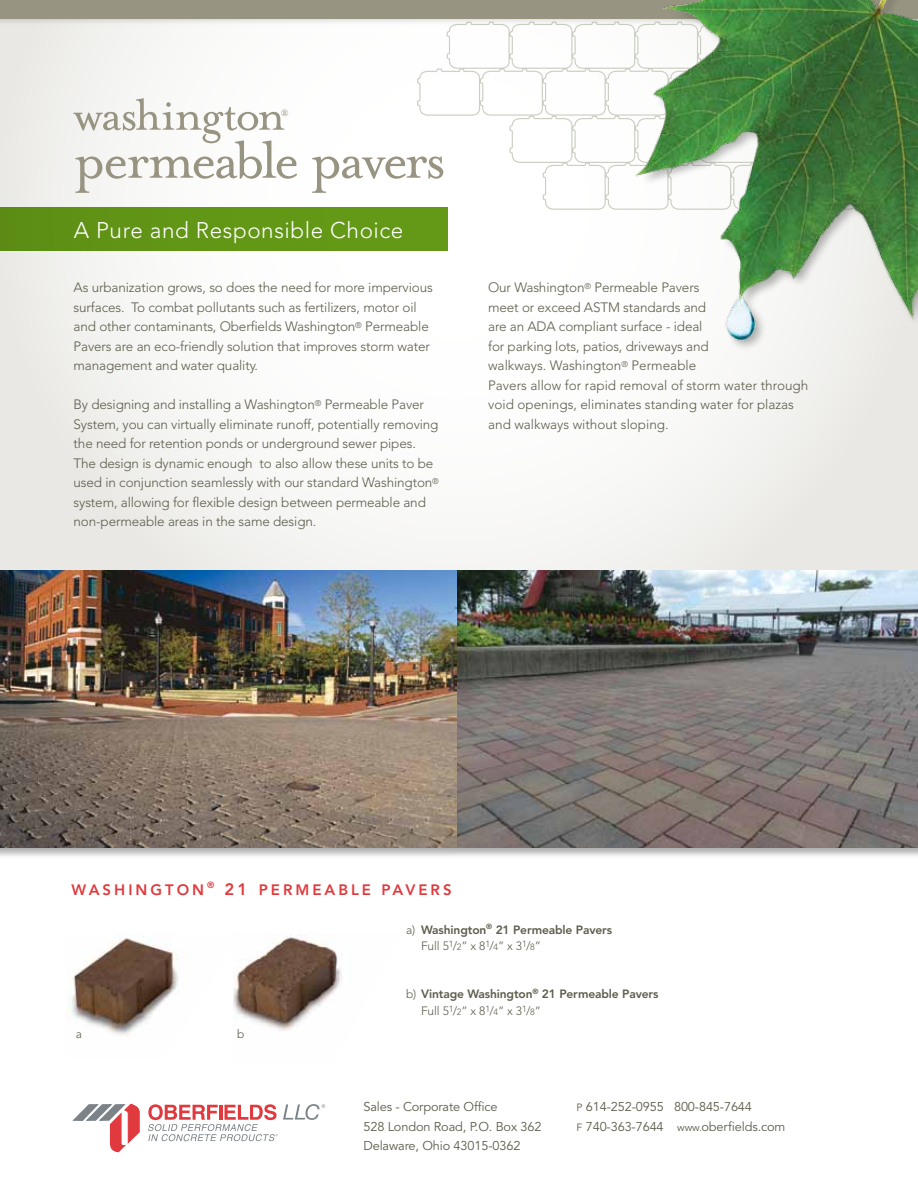
<style>
.page{position:relative;width:918px;height:1188px;background:#fff}
.page>*{position:absolute;margin:0;border:0;box-sizing:border-box;transform-origin:0 0}
.t1{font:60.6px "Mrs Eaves Roman";letter-spacing:-.04em;color:#989482}
.t2{font:51px "Mrs Eaves Roman";letter-spacing:-.02em;color:#989482}
.t3{font:300 22.5px "Avenir";letter-spacing:.025em;color:#fff}
.t4{font:800 15px "Avenir";letter-spacing:.2em;color:#e03a3e}
.t5{font:300 13.5px/19.5px "Avenir";letter-spacing:-.01em;color:#5d5c4b}
.t6{font:12.75px/19.5px "Avenir";letter-spacing:-.01em;color:#5d5c4b}
.t7{font:800 12px/16.5px "Avenir";letter-spacing:-.01em;color:#5d5c4b}
.t8{font:300 12px "Avenir";color:#5d5c4b}
.t9{font:10.5px "Mrs Eaves Roman";color:#989482}
.t10{font:800 9px "Avenir";color:#e03a3e}
.s1{font-size:16.5px}
.s2{font-weight:300}
.s3{font-weight:300;font-size:9px}
.s4{font-size:10.5px}
</style>
<div class="page">
<svg style="left:0;top:26px;width:918px;height:543px"></svg>
<svg style="left:446px;top:26px;width:179px;height:184px"></svg>
<svg style="left:417px;top:68px;width:64px;height:48px"></svg>
<img style="left:67px;top:934px;width:112px;height:103px">
<img style="left:233px;top:935px;width:109px;height:96px">
<svg style="left:72px;top:1103px;width:68px;height:50px"></svg>
<svg style="left:148px;top:1104px;width:177px;height:37px"></svg>
<div style="left:0;top:569px;width:918px;height:290px;background:#000;opacity:.32"></div>
<img style="left:0;top:570px;width:918px;height:278px">
<div style="left:0;top:0;width:918px;height:26px;background:#000;opacity:.27"></div>
<div style="left:0;top:0;width:918px;height:18px;background:#989482"></div>
<div style="left:0;top:207px;width:448px;height:43px;background:#649917"></div>
<img style="left:625px;top:0;width:293px;height:350px">
<h2 class="t2" style="left:74px;top:87px;width:213px">washington</h2>
<p class="t9" style="left:281px;top:107px;width:9px">®</p>
<h1 class="t1" style="left:74px;top:127px;width:373px">permeable pavers</h1>
<h3 class="t3" style="left:74px;top:217px;width:331px">A Pure and Responsible Choice</h3>
<p class="t5" style="left:74px;top:278px;width:361px">As urbanization grows, so does the need for more impervious surfaces. To combat pollutants such as fertilizers, motor oil and other contaminants, Oberfields Washington<sup>®</sup> Permeable Pavers are an eco-friendly solution that improves storm water management and water quality.</p>
<p class="t5" style="left:74px;top:395px;width:367px">By designing and installing a Washington<sup>®</sup> Permeable Paver System, you can virtually eliminate runoff, potentially removing the need for retention ponds or underground sewer pipes.<br>The design is dynamic enough to also allow these units to be used in conjunction seamlessly with our standard Washington<sup>® </sup>system, allowing for flexible design between permeable and non-permeable areas in the same design.</p>
<p class="t5" style="left:488px;top:278px;width:322px">Our Washington<sup>®</sup> Permeable Pavers<br>meet or exceed ASTM standards and<br>are an ADA compliant surface - ideal<br>for parking lots, patios, driveways and<br>walkways. Washington<sup>®</sup> Permeable<br>Pavers allow for rapid removal of storm water through void openings, eliminates standing water for plazas and walkways without sloping.</p>
<p class="t4" style="left:71px;top:881px;width:134px">WASHINGTON</p>
<p class="t10" style="left:207px;top:879px;width:9px">®</p>
<p class="t4" style="left:224px;top:881px;width:229px"><span class="s1">21</span> PERMEABLE PAVERS</p>
<p class="t8" style="left:76px;top:1027px;width:8px">a</p>
<p class="t8" style="left:237px;top:1027px;width:9px">b</p>
<p class="t7" style="left:421px;top:921px;width:193px;text-indent:-15px"><span class="s2">a)</span> Washington<sup>®</sup> 21 Permeable Pavers<br><span class="s2">Full 5</span><sup>1</sup><span class="s2">/</span><span class="s3">2</span><span class="s2">” x 8</span><sup>1</sup><span class="s2">/</span><span class="s3">4</span><span class="s2">” x 3</span><sup>1</sup><span class="s2">/</span><span class="s3">8</span><span class="s2">”</span></p>
<p class="t7" style="left:421px;top:986px;width:239px;text-indent:-15px"><span class="s2">b)</span> Vintage Washington<sup>®</sup> 21 Permeable Pavers<br><span class="s2">Full 5</span><sup>1</sup><span class="s2">/</span><span class="s3">2</span><span class="s2">” x 8</span><sup>1</sup><span class="s2">/</span><span class="s3">4</span><span class="s2">” x 3</span><sup>1</sup><span class="s2">/</span><span class="s3">8</span><span class="s2">”</span></p>
<p class="t6" style="left:363px;top:1098px;width:180px">Sales - Corporate Office<br>528 London Road, P.O. Box 362<br>Delaware, Ohio 43015-0362</p>
<p class="t6" style="left:577px;top:1098px;width:210px"><span class="s4">P</span> 614-252-0955 800-845-7644<br><span class="s4">F</span> 740-363-7644 <span class="s4">www.</span>oberfields.com</p>
</div>
